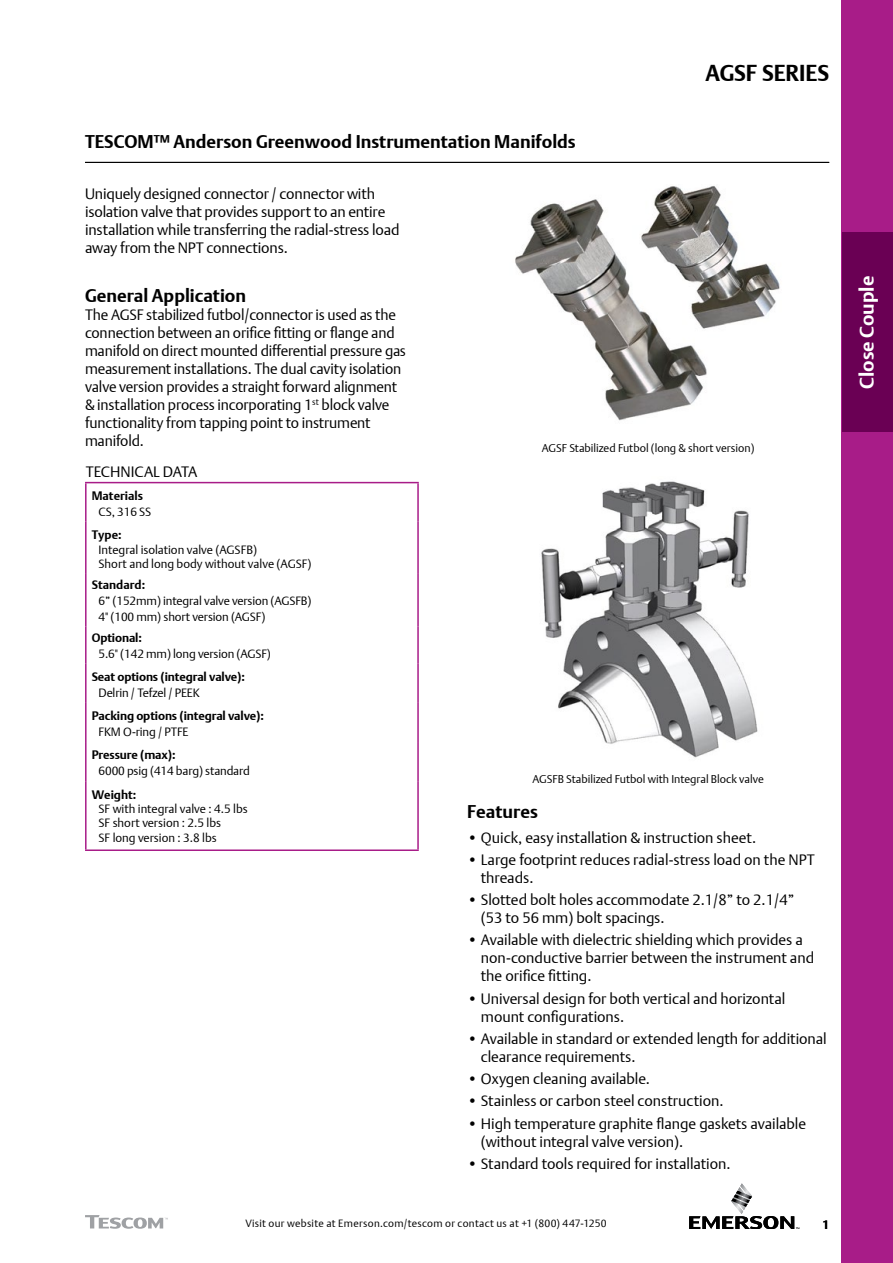
<style>
.page{position:relative;width:893px;height:1263px;background:#fff}
.page>*{position:absolute;margin:0;border:0;box-sizing:border-box;transform-origin:0 0}
.t1{font:22.5px "DTL Argo T Bold";color:#000}
.t2{font:19.5px "DTL Argo T Bold";color:#fff}
.P_heading{font:18px "DTL Argo T Bold";color:#000}
.t3{font:15px/18px "DTL Argo T Light";letter-spacing:-.01em;color:#000}
.Table_headings{font:12px "DTL Argo T Light";letter-spacing:-.01em;color:#000}
.Table_headings-2{font:12px "DTL Argo T Bold";letter-spacing:-.01em;color:#000}
.table_body{font:12px "DTL Argo T Light";color:#000}
.t4{font:700 12px "DTL Argo T";color:#000}
.t5{font:11.25px "DTL Argo T Light";color:#000}
.t6{font:10.5px "DTL Argo T Light";letter-spacing:.025em;color:#000}
</style>
<div class="page">
<div style="left:842px;top:0;width:51px;height:1263px;background:#a81c88"></div>
<div style="left:842px;top:233px;width:51px;height:199px;background:#6a0054"></div>
<svg style="left:85px;top:1215px;width:83px;height:14px"></svg>
<hr style="left:85px;top:162px;width:744px;height:1px;background:#000">
<svg style="left:689px;top:1183px;width:110px;height:46px"></svg>
<hr style="left:85px;top:482px;width:334px;height:1px;background:#a81c88">
<hr style="left:85px;top:483px;width:2px;height:39px;background:#a81c88">
<hr style="left:417px;top:483px;width:2px;height:39px;background:#a81c88">
<hr style="left:85px;top:522px;width:2px;height:52px;background:#a81c88">
<hr style="left:85px;top:574px;width:2px;height:53px;background:#a81c88">
<hr style="left:85px;top:627px;width:2px;height:37px;background:#a81c88">
<hr style="left:85px;top:664px;width:2px;height:39px;background:#a81c88">
<hr style="left:85px;top:703px;width:2px;height:39px;background:#a81c88">
<hr style="left:85px;top:742px;width:2px;height:39px;background:#a81c88">
<hr style="left:417px;top:522px;width:2px;height:52px;background:#a81c88">
<hr style="left:417px;top:574px;width:2px;height:53px;background:#a81c88">
<hr style="left:417px;top:627px;width:2px;height:37px;background:#a81c88">
<hr style="left:417px;top:664px;width:2px;height:39px;background:#a81c88">
<hr style="left:417px;top:703px;width:2px;height:39px;background:#a81c88">
<hr style="left:417px;top:742px;width:2px;height:39px;background:#a81c88">
<hr style="left:85px;top:781px;width:2px;height:68px;background:#a81c88">
<hr style="left:417px;top:781px;width:2px;height:68px;background:#a81c88">
<hr style="left:85px;top:849px;width:334px;height:2px;background:#a81c88">
<img style="left:515px;top:186px;width:265px;height:235px">
<img style="left:541px;top:481px;width:217px;height:277px">
<p class="P_heading" style="left:85px;top:131px;width:492px">TESCOM™ Anderson Greenwood Instrumentation Manifolds</p>
<p class="t3" style="left:85px;top:185px;width:316px">Uniquely designed connector / connector with isolation valve that provides support to an entire installation while transferring the radial-stress load away from the NPT connections.</p>
<h1 class="t1" style="left:706px;top:60px;width:125px">AGSF SERIES</h1>
<p class="P_heading" style="left:85px;top:284px;width:163px">General Application</p>
<p class="t3" style="left:85px;top:305px;width:322px">The AGSF stabilized futbol/connector is used as the connection between an orifice fitting or flange and manifold on direct mounted differential pressure gas measurement installations. The dual cavity isolation valve version provides a straight forward alignment &amp; installation process incorporating 1<sup>st</sup> block valve functionality from tapping point to instrument manifold.</p>
<p class="t3" style="left:86px;top:462px;width:113px">TECHNICAL DATA</p>
<p class="Table_headings-2" style="left:92px;top:489px;width:53px">Materials</p>
<p class="Table_headings" style="left:99px;top:504px;width:54px">CS, 316 SS</p>
<p class="Table_headings-2" style="left:92px;top:528px;width:31px">Type:</p>
<p class="Table_headings" style="left:99px;top:542px;width:160px">Integral isolation valve (AGSFB)</p>
<p class="Table_headings" style="left:99px;top:556px;width:215px">Short and long body without valve (AGSF)</p>
<p class="Table_headings-2" style="left:92px;top:578px;width:55px">Standard:</p>
<p class="Table_headings" style="left:99px;top:593px;width:214px">6” (152mm) integral valve version (AGSFB)</p>
<p class="Table_headings" style="left:99px;top:609px;width:168px">4" (100 mm) short version (AGSF)</p>
<p class="Table_headings-2" style="left:92px;top:631px;width:52px">Optional:</p>
<p class="Table_headings" style="left:99px;top:646px;width:174px">5.6" (142 mm) long version (AGSF)</p>
<p class="Table_headings-2" style="left:92px;top:670px;width:155px">Seat options (integral valve):</p>
<p class="Table_headings" style="left:99px;top:685px;width:103px">Delrin / Tefzel / PEEK</p>
<p class="Table_headings-2" style="left:92px;top:709px;width:174px">Packing options (integral valve):</p>
<p class="Table_headings" style="left:99px;top:725px;width:91px">FKM O-ring / PTFE</p>
<p class="Table_headings-2" style="left:92px;top:748px;width:85px">Pressure (max):</p>
<p class="Table_headings" style="left:99px;top:764px;width:153px">6000 psig (414 barg) standard</p>
<p class="Table_headings-2" style="left:92px;top:787px;width:46px">Weight:</p>
<p class="table_body" style="left:99px;top:801px;width:151px">SF with integral valve : 4.5 lbs</p>
<p class="table_body" style="left:99px;top:816px;width:124px">SF short version : 2.5 lbs</p>
<p class="table_body" style="left:99px;top:830px;width:120px">SF long version : 3.8 lbs</p>
<p class="t5" style="left:542px;top:441px;width:214px">AGSF Stabilized Futbol (long &amp; short version)</p>
<p class="t5" style="left:532px;top:772px;width:233px">AGSFB Stabilized Futbol with Integral Block valve</p>
<p class="P_heading" style="left:467px;top:801px;width:72px">Features</p>
<p class="t3" style="left:467px;top:828px;width:290px">• Quick, easy installation &amp; instruction sheet.</p>
<p class="t3" style="left:481px;top:850px;width:335px;text-indent:-14px">• Large footprint reduces radial-stress load on the NPT threads.</p>
<p class="t3" style="left:481px;top:891px;width:315px;text-indent:-14px">• Slotted bolt holes accommodate 2.1/8” to 2.1/4” (53 to 56 mm) bolt spacings.</p>
<p class="t3" style="left:481px;top:931px;width:335px;text-indent:-14px">• Available with dielectric shielding which provides a non-conductive barrier between the instrument and the orifice fitting.</p>
<p class="t3" style="left:481px;top:989px;width:306px;text-indent:-14px">• Universal design for both vertical and horizontal mount configurations.</p>
<p class="t3" style="left:481px;top:1029px;width:347px;text-indent:-14px">• Available in standard or extended length for additional clearance requirements.</p>
<p class="t3" style="left:467px;top:1070px;width:184px">• Oxygen cleaning available.</p>
<p class="t3" style="left:467px;top:1092px;width:258px">• Stainless or carbon steel construction.</p>
<p class="t3" style="left:481px;top:1114px;width:327px;text-indent:-14px">• High temperature graphite flange gaskets available (without integral valve version).</p>
<p class="t3" style="left:467px;top:1154px;width:265px">• Standard tools required for installation.</p>
<p class="t6" style="left:245px;top:1217px;width:363px">Visit our website at Emerson.com/tescom or contact us at +1 (800) 447-1250</p>
<p class="t4" style="left:823px;top:1217px;width:8px">1</p>
<h2 class="t2" style="left:855px;top:389px;width:115px;rotate:-90deg">Close Couple</h2>
</div>
